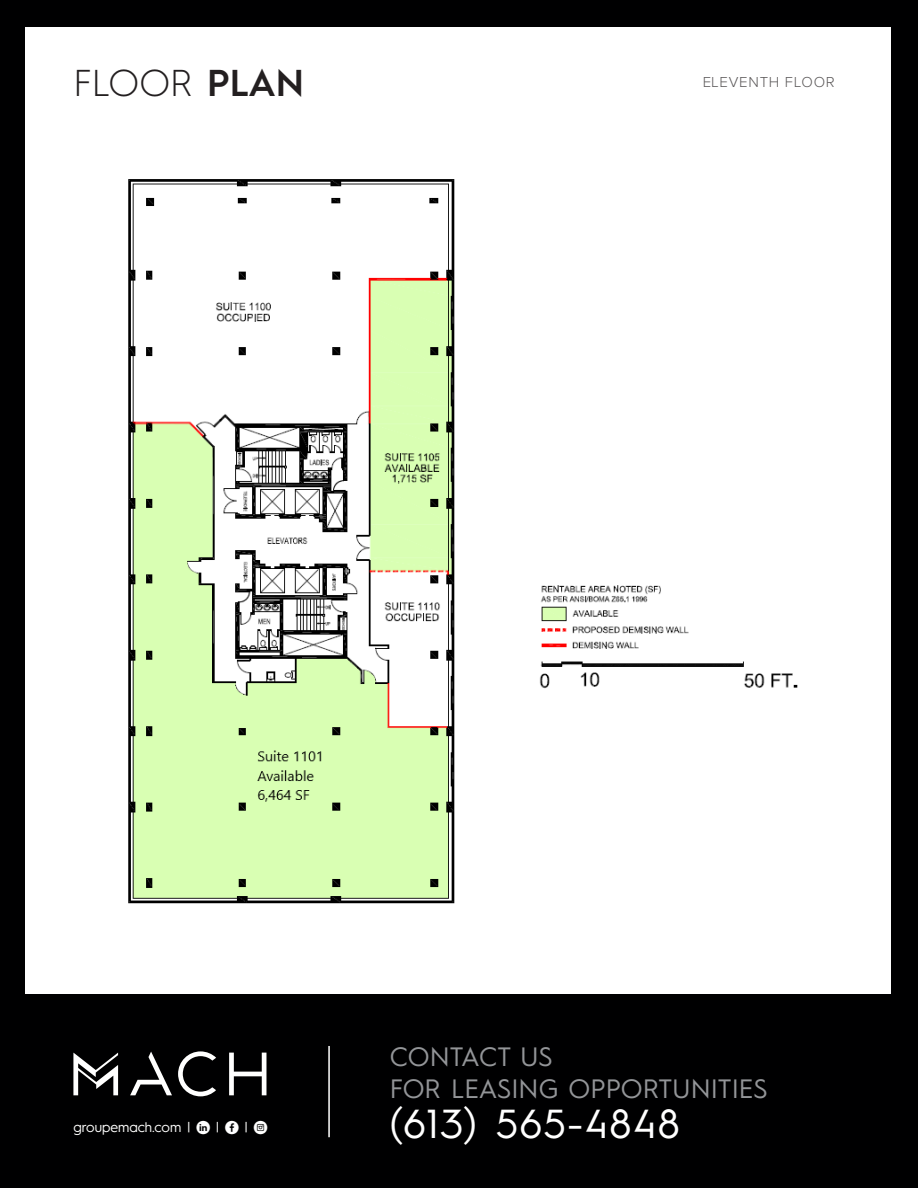
<style>
.page{position:relative;width:918px;height:1188px;background:#000001}
.page>*{position:absolute;margin:0;border:0;box-sizing:border-box;transform-origin:0 0}
.t1{font:40.65px "Hurme Geometric Sans 1";letter-spacing:.04em;color:#fff}
.Nom{font:300 37.5px "Hurme Geometric Sans 1";color:#231f20}
.t2{font:26.7px/32px "Hurme Geometric Sans 1";color:#939598}
.t3{font:300 15px "Proxima Nova";letter-spacing:.05em;color:#231f20}
.t4{font:13.95px "Hurme Geometric Sans 1";color:#fff}
.s1{font-weight:600}
.s2{font-family:"Smartphone Pro"}
</style>
<div class="page">
<div style="left:26px;top:27px;width:865px;height:967px;background:#fff"></div>
<hr style="left:328px;top:1046px;width:2px;height:91px;background:#fff">
<svg style="left:229px;top:1053px;width:37px;height:42px"></svg>
<svg style="left:130px;top:1052px;width:42px;height:43px"></svg>
<svg style="left:178px;top:1051px;width:38px;height:45px"></svg>
<svg style="left:73px;top:1053px;width:45px;height:42px"></svg>
<img style="left:128px;top:179px;width:670px;height:725px">
<p class="Nom" style="left:73px;top:57px;width:232px">FLOOR <span class="s1">PLAN</span></p>
<p class="t3" style="left:702px;top:71px;width:134px">ELEVENTH FLOOR</p>
<p class="t4" style="left:73px;top:1117px;width:195px">groupemach.com | <span class="s2">n</span> | <span class="s2">f</span> | <span class="s2">l</span></p>
<p class="t2" style="left:390px;top:1039px;width:380px">CONTACT US<br>FOR LEASING OPPORTUNITIES</p>
<p class="t1" style="left:390px;top:1095px;width:292px">(613) 565-4848</p>
</div>
